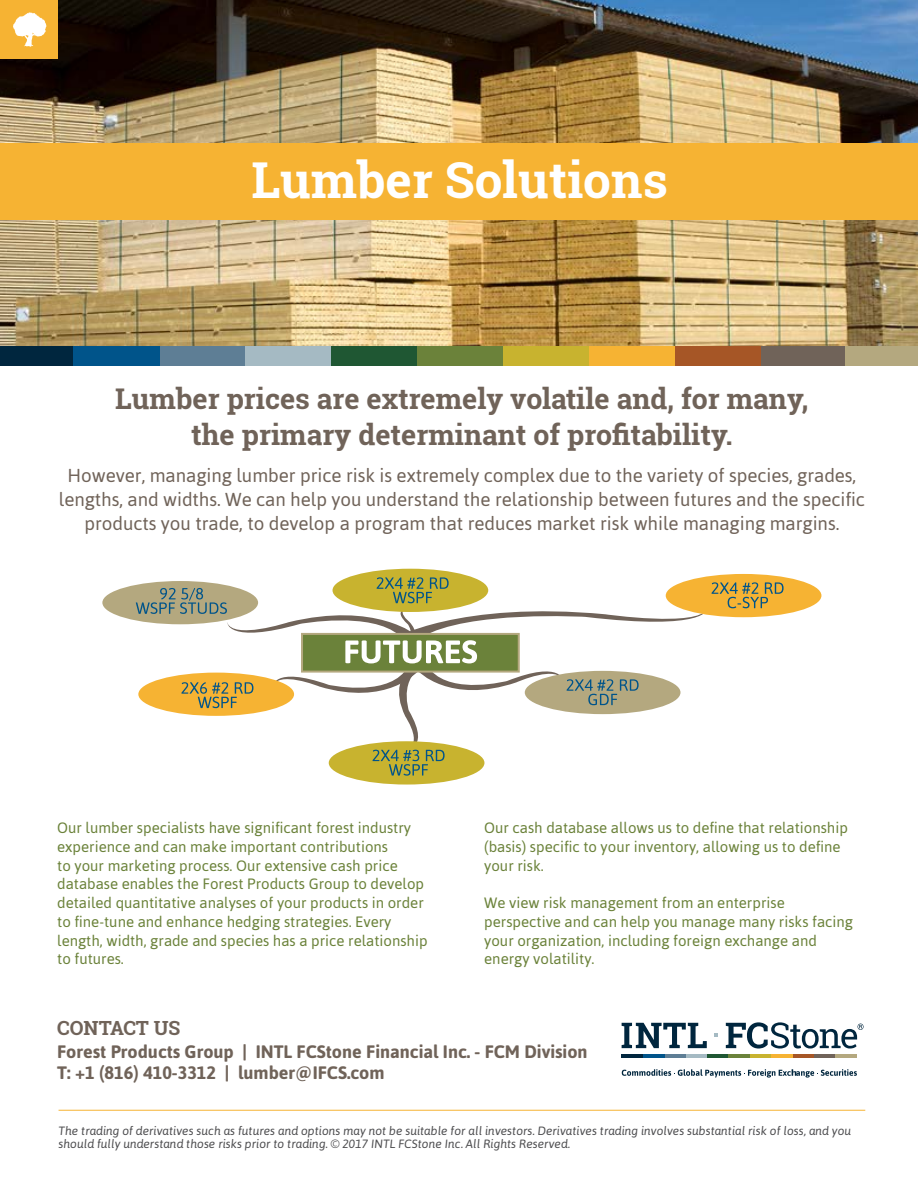
<style>
.page{position:relative;width:918px;height:1188px;background:#fff}
.page>*{position:absolute;margin:0;border:0;box-sizing:border-box;transform-origin:0 0}
.t1{font:700 49.5px "Roboto Slab";color:#fff}
.t2{font:700 28.5px/36px "Roboto Slab";color:#706359;text-align:center}
.t3{font:700 19.5px "Roboto Slab";color:#706359}
.t4{font:18.75px/24px "Asap";letter-spacing:-.005em;color:#706359;text-align:center}
.t5{font:700 18px/21px "Asap";color:#706359}
.t6{font:15px/18.8px "Asap";color:#6b823a}
.t7{font:italic 12px/13.5px "Asap";color:#4d4d4f}
</style>
<div class="page">
<img style="left:0;top:0;width:918px;height:346px">
<div style="left:0;top:144px;width:918px;height:76px;background:#f6b333"></div>
<div style="left:159px;top:346px;width:86px;height:20px;background:#5e7e95"></div>
<div style="left:245px;top:346px;width:86px;height:20px;background:#a5bac3"></div>
<div style="left:331px;top:346px;width:86px;height:20px;background:#1f5733"></div>
<div style="left:0;top:346px;width:73px;height:20px;background:#00263e"></div>
<div style="left:73px;top:346px;width:86px;height:20px;background:#00548a"></div>
<div style="left:417px;top:346px;width:86px;height:20px;background:#6b823a"></div>
<div style="left:503px;top:346px;width:86px;height:20px;background:#c8b32f"></div>
<div style="left:589px;top:346px;width:86px;height:20px;background:#f6b333"></div>
<div style="left:675px;top:346px;width:86px;height:20px;background:#a65626"></div>
<div style="left:761px;top:346px;width:86px;height:20px;background:#706359"></div>
<div style="left:846px;top:346px;width:72px;height:20px;background:#b4a87f"></div>
<svg style="left:622px;top:1023px;width:85px;height:25px"></svg>
<svg style="left:726px;top:1022px;width:138px;height:27px"></svg>
<hr style="left:664px;top:1054px;width:22px;height:4px;background:#5e7e95">
<hr style="left:686px;top:1054px;width:21px;height:4px;background:#a5bac3">
<hr style="left:707px;top:1054px;width:22px;height:4px;background:#1f5733">
<hr style="left:622px;top:1054px;width:21px;height:4px;background:#00263e">
<hr style="left:643px;top:1054px;width:21px;height:4px;background:#00548a">
<hr style="left:729px;top:1054px;width:21px;height:4px;background:#6b823a">
<hr style="left:750px;top:1054px;width:21px;height:4px;background:#c8b32f">
<hr style="left:771px;top:1054px;width:22px;height:4px;background:#f6b333">
<hr style="left:793px;top:1054px;width:21px;height:4px;background:#a65626">
<hr style="left:814px;top:1054px;width:22px;height:4px;background:#706359">
<hr style="left:836px;top:1054px;width:21px;height:4px;background:#b4a87f">
<svg style="left:714px;top:1034px;width:4px;height:3px"></svg>
<svg style="left:622px;top:1069px;width:235px;height:9px"></svg>
<div style="left:0;top:0;width:57px;height:58px;background:#f6b333"></div>
<div style="left:666px;top:574px;width:155px;height:43px;background:#f6b333;border-radius:50%"></div>
<div style="left:333px;top:569px;width:155px;height:43px;background:#c8b32f;border-radius:50%"></div>
<div style="left:329px;top:741px;width:155px;height:44px;background:#c8b32f;border-radius:50%"></div>
<div style="left:102px;top:581px;width:156px;height:43px;background:#b4a87f;border-radius:50%"></div>
<svg style="left:136px;top:577px;width:648px;height:199px"></svg>
<svg style="left:13px;top:12px;width:33px;height:35px"></svg>
<hr style="left:59px;top:1110px;width:806px;height:1px;background:#f6b333">
<h1 class="t1" style="left:251px;top:146px;width:418px">Lumber Solutions</h1>
<h2 class="t2" style="left:115px;top:380px;width:695px">Lumber prices are extremely volatile and, for many, the primary determinant of profitability.</h2>
<p class="t4" style="left:59px;top:464px;width:808px">However, managing lumber price risk is extremely complex due to the variety of species, grades, lengths, and widths. We can help you understand the relationship between futures and the specific products you trade, to develop a program that reduces market risk while managing margins.</p>
<p class="t6" style="left:57px;top:818px;width:372px">Our lumber specialists have significant forest industry experience and can make important contributions<br>to your marketing process. Our extensive cash price database enables the Forest Products Group to develop detailed quantitative analyses of your products in order to fine-tune and enhance hedging strategies. Every length, width, grade and species has a price relationship to futures.</p>
<p class="t6" style="left:484px;top:818px;width:365px">Our cash database allows us to define that relationship (basis) specific to your inventory, allowing us to define your risk.</p>
<p class="t6" style="left:484px;top:893px;width:370px">We view risk management from an enterprise perspective and can help you manage many risks facing your organization, including foreign exchange and energy volatility.</p>
<h3 class="t3" style="left:57px;top:1015px;width:125px">CONTACT US</h3>
<p class="t5" style="left:57px;top:1041px;width:532px">Forest Products Group | INTL FCStone Financial Inc. - FCM Division<br>T: +1 (816) 410-3312 | lumber@IFCS.com</p>
<p class="t7" style="left:59px;top:1124px;width:794px">The trading of derivatives such as futures and options may not be suitable for all investors. Derivatives trading involves substantial risk of loss, and you should fully understand those risks prior to trading. © 2017 INTL FCStone Inc. All Rights Reserved.</p>
</div>
